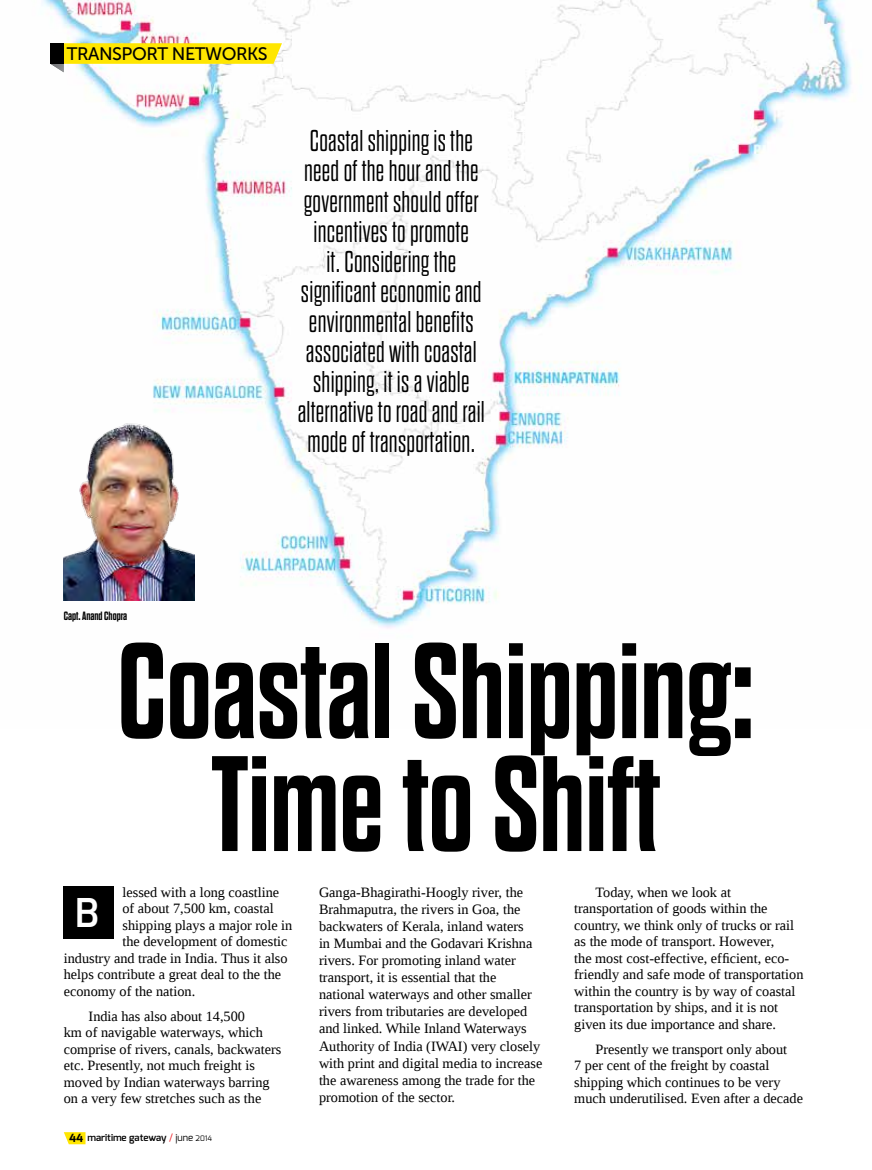
<style>
.page{position:relative;width:872px;height:1170px;background:#fff}
.page>*{position:absolute;margin:0;border:0;box-sizing:border-box;transform-origin:0 0}
.t1{font:700 135.45px/112.8px "Dharma Gothic E";color:#000;text-align:center}
.t2{font:600 39.6px "Exo";color:#fff}
.t3{font:300 30px/30px "Dharma Gothic E";letter-spacing:.01em;color:#000;text-align:center;scale:.92 1}
.t4{font:18px "Museo Sans 500";color:#000}
.t5{font:14.25px/16.5px "Liberation Serif";color:#000}
.t6{font:700 12px "Dharma Gothic E";color:#000}
.t7{font:600 9.75px "Exo";color:#000}
.s1{font-weight:700;font-size:11.25px}
.s2{font-weight:400;color:#ed1d24}
.s3{font-weight:400}
.s4{font-weight:400;font-size:7.5px}
</style>
<div class="page">
<img style="left:42px;top:0;width:809px;height:629px">
<svg style="left:50px;top:43px;width:232px;height:29px"></svg>
<div style="left:50px;top:43px;width:14px;height:21px;background:#000"></div>
<div style="left:64px;top:886px;width:50px;height:52px;background:#000"></div>
<img style="left:64px;top:418px;width:130px;height:182px">
<svg style="left:64px;top:1132px;width:21px;height:12px"></svg>
<p class="t4" style="left:67px;top:44px;width:13px">TRANSPOR</p>
<p class="t4" style="left:157px;top:44px;width:61px">T NETWORKS</p>
<p class="t3" style="left:298px;top:127px;width:205px">Coastal shipping is the need of the hour and the government should offer incentives to promote<br>it. Considering the significant economic and environmental benefits associated with coastal shipping, it is a viable alternative to road and rail mode of transportation.</p>
<p class="t6" style="left:64px;top:609px;width:65px">Capt. Anand Chopra</p>
<h1 class="t1" style="left:118px;top:637px;width:638px">Coastal Shipping:<br>Time to Shift</h1>
<p class="t5" style="left:319px;top:883px;width:225px;line-height:17.1px">Ganga-Bhagirathi-Hoogly river, the Brahmaputra, the rivers in Goa, the backwaters of Kerala, inland waters<br>in Mumbai and the Godavari Krishna rivers. For promoting inland water transport, it is essential that the national waterways and other smaller rivers from tributaries are developed and linked. While Inland Waterways Authority of India (IWAI) very closely with print and digital media to increase the awareness among the trade for the promotion of the sector.</p>
<p class="t5" style="left:574px;top:883px;width:231px;text-indent:21px">Today, when we look at transportation of goods within the country, we think only of trucks or rail as the mode of transport. However,<br>the most cost-effective, efficient, eco&shy;friendly and safe mode of transportation within the country is by way of coastal transportation by ships, and it is not given its due importance and share.</p>
<p class="t5" style="left:122px;top:883px;width:158px">lessed with a long coastline</p>
<p class="t5" style="left:122px;top:899px;width:153px">of about 7,500 km, coastal</p>
<p class="t5" style="left:122px;top:916px;width:171px">shipping plays a major role in</p>
<p class="t5" style="left:122px;top:932px;width:167px">the development of domestic</p>
<p class="t5" style="left:64px;top:949px;width:225px">industry and trade in India. Thus it also</p>
<p class="t5" style="left:64px;top:965px;width:219px">helps contribute a great deal to the the</p>
<p class="t5" style="left:64px;top:982px;width:133px">economy of the nation.</p>
<p class="t5" style="left:64px;top:1007px;width:219px;text-indent:25px">India has also about 14,500<br>km of navigable waterways, which comprise of rivers, canals, backwaters etc. Presently, not much freight is moved by Indian waterways barring on a very few stretches such as the</p>
<h2 class="t2" style="left:75px;top:887px;width:25px">B</h2>
<p class="t5" style="left:574px;top:1040px;width:230px;text-indent:21px">Presently we transport only about<br>7 per cent of the freight by coastal shipping which continues to be very much underutilised. Even after a decade</p>
<p class="t7" style="left:69px;top:1130px;width:144px"><span class="s1">44</span> maritime gateway <span class="s2">/</span> <span class="s3">june</span> <span class="s4">2014</span></p>
</div>
